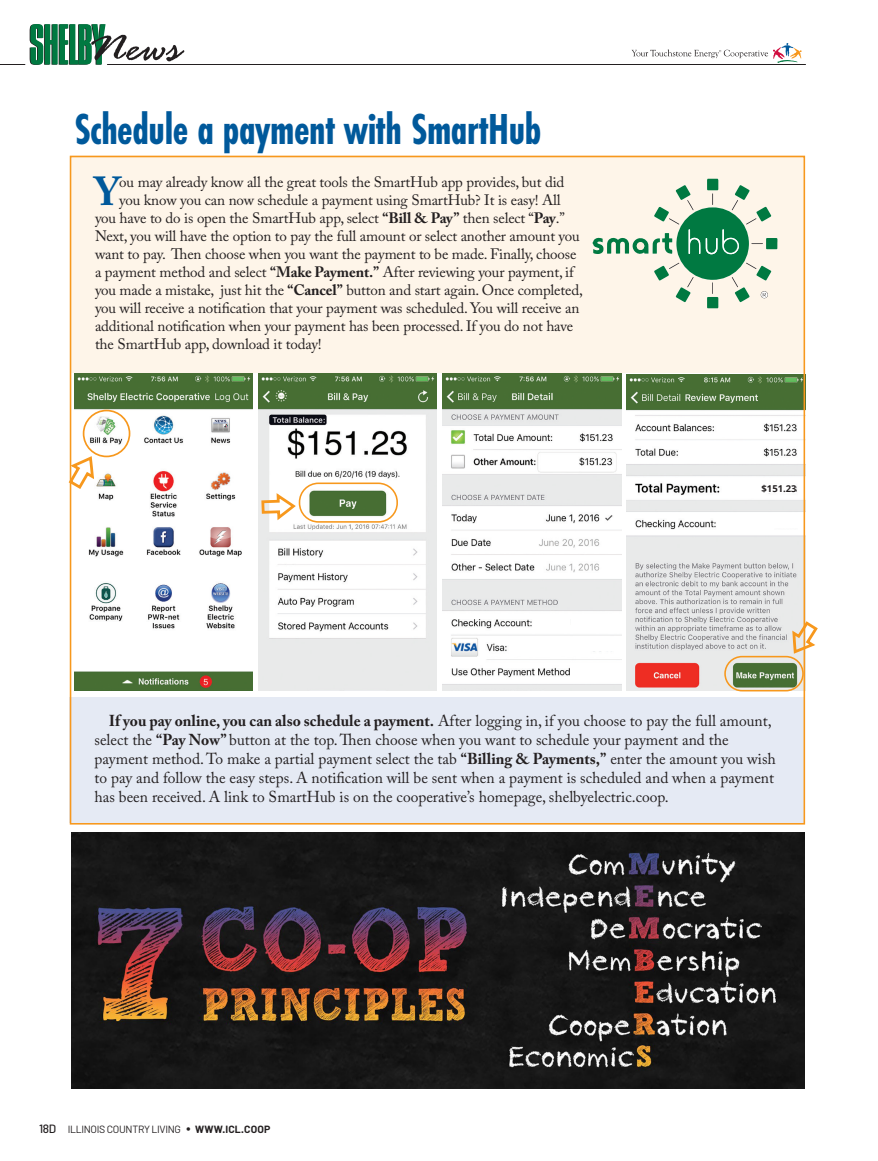
<style>
.page{position:relative;width:878px;height:1161px;background:#fff}
.page>*{position:absolute;margin:0;border:0;box-sizing:border-box;transform-origin:0 0}
.HEAD-icl-2011{font:700 45px "Futura PT Cond";letter-spacing:-.01em;color:#00599b;scale:.93 1}
.TEXT-icl-2011{font:700 40.35px "Adobe Caslon Pro";color:#00599b}
.TEXT-icl-2011-2{font:15.75px/18.9px "Adobe Caslon Pro";color:#231f20}
.TEXT-icl-2011-3{font:15px "Adobe Caslon Pro";letter-spacing:-.01em;color:#231f20}
.t1{font:10.5px "Barlow";letter-spacing:-.03em;color:#231f20}
.TEXT-icl-2011-4{font:700 9.45px "Open Sans";color:#231f20}
.s1{font-weight:700}
.s2{font-weight:500;font-size:12px}
.s3{font-size:15px}
</style>
<div class="page">
<div style="left:70px;top:156px;width:734px;height:217px;background:#fef5e9"></div>
<div style="left:70px;top:697px;width:735px;height:125px;background:#e5eaf4"></div>
<img style="left:75px;top:374px;width:178px;height:316px">
<img style="left:258px;top:374px;width:179px;height:316px">
<img style="left:443px;top:374px;width:178px;height:316px">
<img style="left:627px;top:374px;width:175px;height:316px">
<div style="left:571px;top:618px;width:43px;height:10px;background:#fff"></div>
<div style="left:753px;top:518px;width:44px;height:10px;background:#fff"></div>
<div style="left:571px;top:642px;width:43px;height:9px;background:#fff"></div>
<div style="left:83px;top:410px;width:47px;height:47px;border:2px solid #f7981d;border-radius:50%"></div>
<div style="left:299px;top:483px;width:99px;height:40px;border:2px solid #f7981d;border-radius:19px"></div>
<div style="left:724px;top:656px;width:79px;height:35px;border:2px solid #f7981d;border-radius:17px"></div>
<svg style="left:592px;top:179px;width:185px;height:129px"></svg>
<svg style="left:260px;top:492px;width:37px;height:30px"></svg>
<svg style="left:68px;top:455px;width:27px;height:35px"></svg>
<svg style="left:791px;top:620px;width:27px;height:35px"></svg>
<div style="left:762px;top:484px;width:33px;height:9px;background:#fff"></div>
<img style="left:72px;top:832px;width:732px;height:256px">
<hr style="left:107px;top:64px;width:698px;height:1px;background:#231f20">
<svg style="left:0;top:24px;width:184px;height:41px"></svg>
<svg style="left:631px;top:43px;width:170px;height:20px"></svg>
<p class="HEAD-icl-2011" style="left:74px;top:103px;width:503px">Schedule a payment with SmartHub</p>
<p class="TEXT-icl-2011-3" style="left:119px;top:173px;width:446px">ou may already know all the great tools the SmartHub app provides, but did</p>
<p class="TEXT-icl-2011-3" style="left:119px;top:191px;width:443px">you know you can now schedule a payment using SmartHub? It is easy! All</p>
<p class="TEXT-icl-2011-3" style="left:95px;top:209px;width:471px">you have to do is open the SmartHub app, select <span class="s1">“Bill &amp; Pay”</span> then select “<span class="s1">Pay</span>.”</p>
<p class="TEXT-icl-2011-3" style="left:95px;top:227px;width:486px">Next, you will have the option to pay the full amount or select another amount you</p>
<p class="TEXT-icl-2011-3" style="left:95px;top:245px;width:483px">want to pay. Then choose when you want the payment to be made. Finally, choose</p>
<p class="TEXT-icl-2011-3" style="left:95px;top:263px;width:480px">a payment method and select <span class="s1">“Make Payment.”</span> After reviewing your payment, if</p>
<p class="TEXT-icl-2011-3" style="left:95px;top:281px;width:489px">you made a mistake, just hit the <span class="s1">“Cancel”</span> button and start again. Once completed,</p>
<p class="TEXT-icl-2011-3" style="left:95px;top:299px;width:486px">you will receive a notification that your payment was scheduled. You will receive an</p>
<p class="TEXT-icl-2011-3" style="left:95px;top:317px;width:479px">additional notification when your payment has been processed. If you do not have</p>
<p class="TEXT-icl-2011-3" style="left:95px;top:335px;width:228px">the SmartHub app, download it today!</p>
<p class="TEXT-icl-2011" style="left:95px;top:167px;width:26px">Y</p>
<p class="TEXT-icl-2011-4" style="left:761px;top:481px;width:37px">$151.23</p>
<p class="TEXT-icl-2011-2" style="left:94px;top:711px;width:682px;text-indent:14px"><span class="s1">If you pay online, you can also schedule a payment.</span> After logging in, if you choose to pay the full amount, select the <span class="s1">“Pay Now”</span> button at the top. Then choose when you want to schedule your payment and the payment method. To make a partial payment select the tab <span class="s1">“Billing &amp; Payments,”</span> enter the amount you wish to pay and follow the easy steps. A notification will be sent when a payment is scheduled and when a payment has been received. A link to SmartHub is on the cooperative’s homepage, shelbyelectric.coop.</p>
<p class="t1" style="left:39px;top:1122px;width:233px"><span class="s2">18d</span> ILLINOIS COUNTRY LIVING <span class="s3">•</span> <span class="s1">WWW.ICL.COOP</span></p>
</div>
